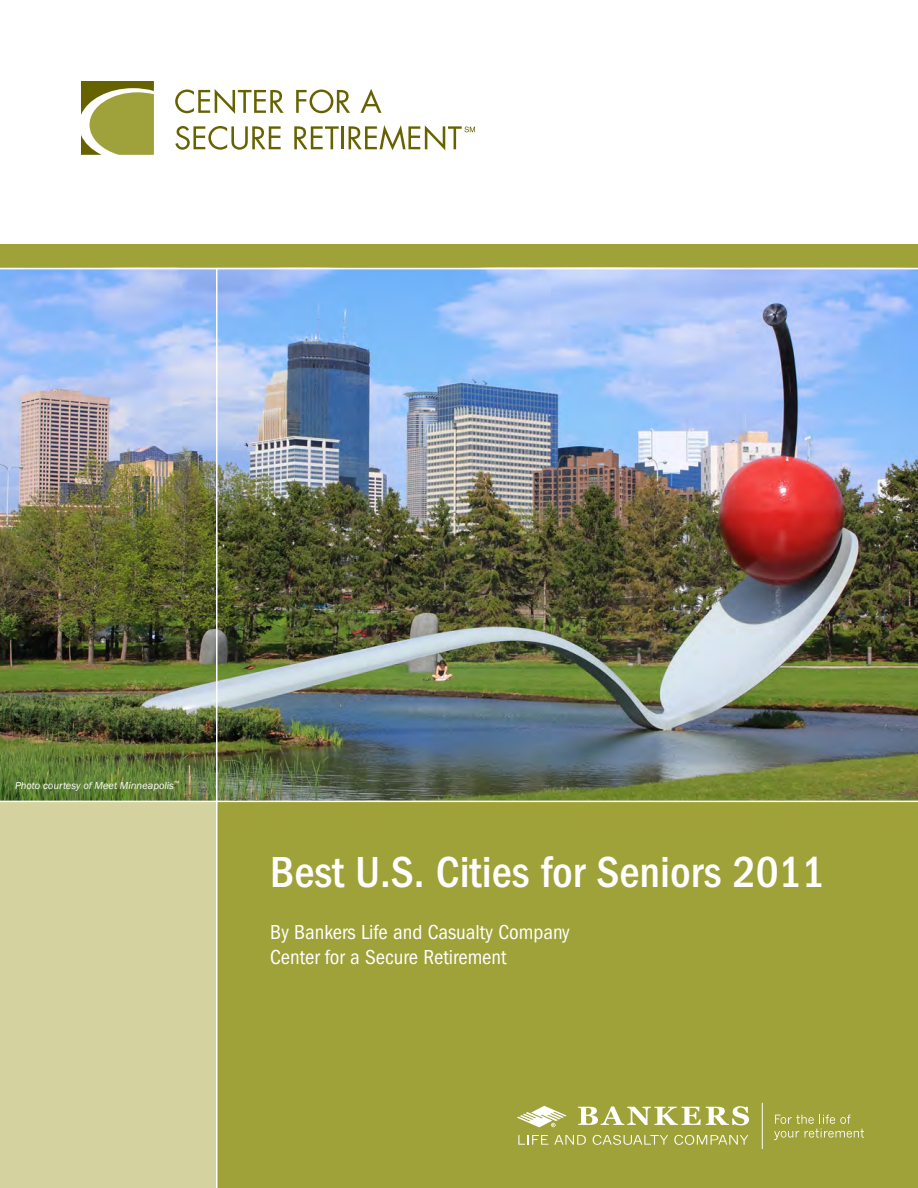
<style>
.page{position:relative;width:918px;height:1188px;background:#fff}
.page>*{position:absolute;margin:0;border:0;box-sizing:border-box;transform-origin:0 0}
.t1{font:500 condensed 45px "Franklin Gothic";color:#fff}
.t2{font:condensed 21px/25.2px "Franklin Gothic";color:#fff}
.t3{font:italic 10.5px "Franklin Gothic";color:#fff}
</style>
<div class="page">
<div style="left:180px;top:758px;width:738px;height:430px;background:#9fa139"></div>
<div style="left:0;top:758px;width:216px;height:430px;background:#d4d3a0"></div>
<svg style="left:81px;top:81px;width:73px;height:74px;background:#a4a450"></svg>
<svg style="left:175px;top:89px;width:109px;height:25px"></svg>
<svg style="left:296px;top:90px;width:54px;height:23px"></svg>
<svg style="left:361px;top:89px;width:20px;height:24px"></svg>
<svg style="left:175px;top:126px;width:106px;height:24px"></svg>
<svg style="left:294px;top:126px;width:45px;height:23px"></svg>
<hr style="left:341px;top:126px;width:3px;height:23px;background:#676200">
<svg style="left:349px;top:125px;width:126px;height:25px"></svg>
<svg style="left:518px;top:1135px;width:30px;height:10px"></svg>
<svg style="left:554px;top:1135px;width:32px;height:10px"></svg>
<svg style="left:593px;top:1135px;width:75px;height:10px"></svg>
<svg style="left:674px;top:1135px;width:74px;height:10px"></svg>
<svg style="left:774px;top:1115px;width:90px;height:25px"></svg>
<hr style="left:762px;top:1103px;width:1px;height:46px;background:#fff">
<svg style="left:578px;top:1106px;width:171px;height:19px"></svg>
<svg style="left:517px;top:1106px;width:50px;height:21px"></svg>
<div style="left:0;top:244px;width:918px;height:24px;background:#9fa139"></div>
<img style="left:0;top:269px;width:918px;height:532px">
<hr style="left:216px;top:268px;width:2px;height:920px;background:#fff">
<hr style="left:0;top:801px;width:918px;height:1px;background:#fff">
<p class="t3" style="left:15px;top:779px;width:166px">Photo courtesy of Meet Minneapolis<sup>™</sup></p>
<p class="t1" style="left:270px;top:847px;width:556px">Best U.S. Cities for Seniors 2011</p>
<p class="t2" style="left:270px;top:920px;width:301px">By Bankers Life and Casualty Company<br>Center for a Secure Retirement</p>
</div>
